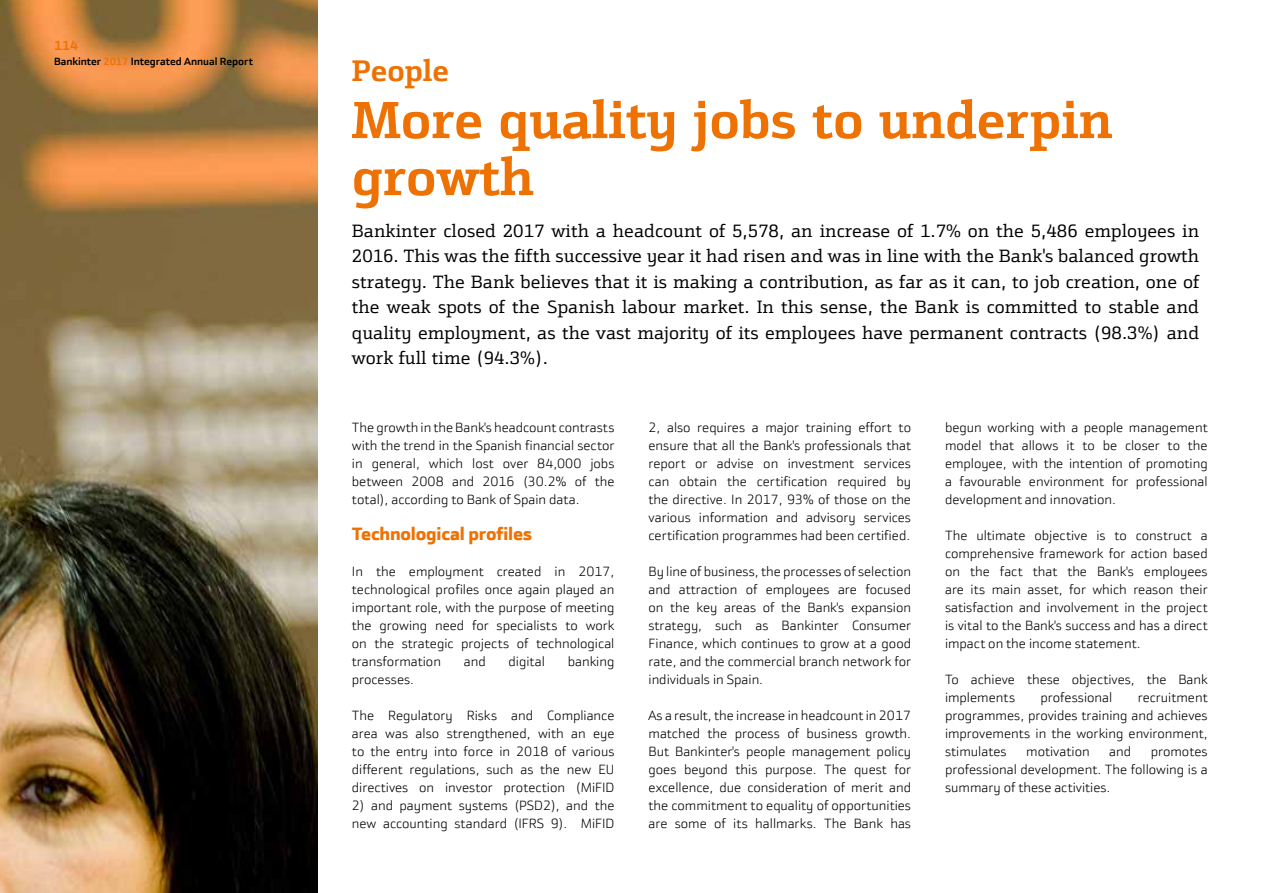
<style>
.page{position:relative;width:1263px;height:893px;background:#fff}
.page>*{position:absolute;margin:0;border:0;box-sizing:border-box;transform-origin:0 0}
.t1{font:700 52.5px/57px "Bankinter Text";color:#ee7203}
.t2{font:700 30px "Bankinter Text";color:#ee7203}
.t3{font:18px/25.5px "Bankinter Text";color:#000;text-align:justify}
.t4{font:900 18px "Bankinter Sans";letter-spacing:-.01em;color:#ee7203}
.t5{font:300 13.5px/18px "Bankinter Sans";color:#000;text-align:justify}
.t6{font:700 13.5px "Bankinter Sans";color:#ee7203}
.t7{font:700 10.5px "Bankinter Sans";color:#000}
.s1{color:#ee7203}
</style>
<div class="page">
<img style="left:0;top:0;width:318px;height:893px">
<p class="t6" style="left:54px;top:37px;width:26px">114</p>
<p class="t7" style="left:54px;top:55px;width:200px">Bankinter <span class="s1">2017</span> Integrated Annual Report</p>
<h2 class="t2" style="left:352px;top:52px;width:99px">People</h2>
<h1 class="t1" style="left:352px;top:91px;width:762px">More quality jobs to underpin growth</h1>
<p class="t3" style="left:352px;top:218px;width:849px">Bankinter closed 2017 with a headcount of 5,578, an increase of 1.7% on the 5,486 employees in 2016. This was the fifth successive year it had risen and was in line with the Bank's balanced growth strategy. The Bank believes that it is making a contribution, as far as it can, to job creation, one of the weak spots of the Spanish labour market. In this sense, the Bank is committed to stable and quality employment, as the vast majority of its employees have permanent contracts (98.3%) and work full time (94.3%).</p>
<p class="t5" style="left:352px;top:419px;width:264px">The growth in the Bank's headcount contrasts with the trend in the Spanish financial sector in general, which lost over 84,000 jobs between 2008 and 2016 (30.2% of the total), according to Bank of Spain data.</p>
<h3 class="t4" style="left:352px;top:522px;width:182px">Technological profiles</h3>
<p class="t5" style="left:352px;top:563px;width:264px">In the employment created in 2017, technological profiles once again played an important role, with the purpose of meeting the growing need for specialists to work on the strategic projects of technological transformation</p>
<p class="t5" style="left:464px;top:653px;width:23px">and</p>
<p class="t5" style="left:508px;top:653px;width:38px">digital</p>
<p class="t5" style="left:568px;top:653px;width:48px">banking</p>
<p class="t5" style="left:352px;top:671px;width:64px">processes.</p>
<p class="t5" style="left:352px;top:707px;width:264px">The Regulatory Risks and Compliance area was also strengthened, with an eye to the entry into force in 2018 of various different regulations, such as the new EU directives on investor protection (MiFID</p>
<p class="t5" style="left:352px;top:797px;width:264px">2) and payment systems (PSD2), and the new accounting standard (IFRS 9). MiFID</p>
<p class="t5" style="left:648px;top:419px;width:264px">2, also requires a major training effort to ensure that all the Bank's professionals that report or advise on investment services can obtain the certification required by the directive. In 2017, 93% of those on the various information and advisory services certification programmes had been certified.</p>
<p class="t5" style="left:648px;top:563px;width:264px">By line of business, the processes of selection and attraction of employees are focused on the key areas of the Bank's expansion strategy, such as Bankinter Consumer Finance, which continues to grow at a good rate, and the commercial branch network for individuals in Spain.</p>
<p class="t5" style="left:648px;top:707px;width:264px">As a result, the increase in headcount in 2017 matched the process of business growth.<br>But Bankinter's people management policy goes beyond this purpose. The quest for excellence, due consideration of merit and the commitment to equality of opportunities are some of its hallmarks. The Bank has</p>
<p class="t5" style="left:945px;top:419px;width:264px">begun working with a people management model that allows it to be closer to the employee, with the intention of promoting a favourable environment for professional development and innovation.</p>
<p class="t5" style="left:945px;top:527px;width:264px">The ultimate objective is to construct a comprehensive framework for action based on the fact that the Bank's employees are its main asset, for which reason their satisfaction and involvement in the project is vital to the Bank's success and has a direct impact on the income statement.</p>
<p class="t5" style="left:945px;top:670px;width:264px">To achieve these objectives, the Bank implements</p>
<p class="t5" style="left:1040px;top:688px;width:73px">professional</p>
<p class="t5" style="left:945px;top:688px;width:264px;text-indent:193px">recruitment programmes, provides training and achieves improvements in the working environment, stimulates</p>
<p class="t5" style="left:1026px;top:742px;width:65px">motivation</p>
<p class="t5" style="left:1109px;top:742px;width:23px">and</p>
<p class="t5" style="left:945px;top:742px;width:264px;text-indent:206px">promotes professional development. The following is a summary of these activities.</p>
</div>
